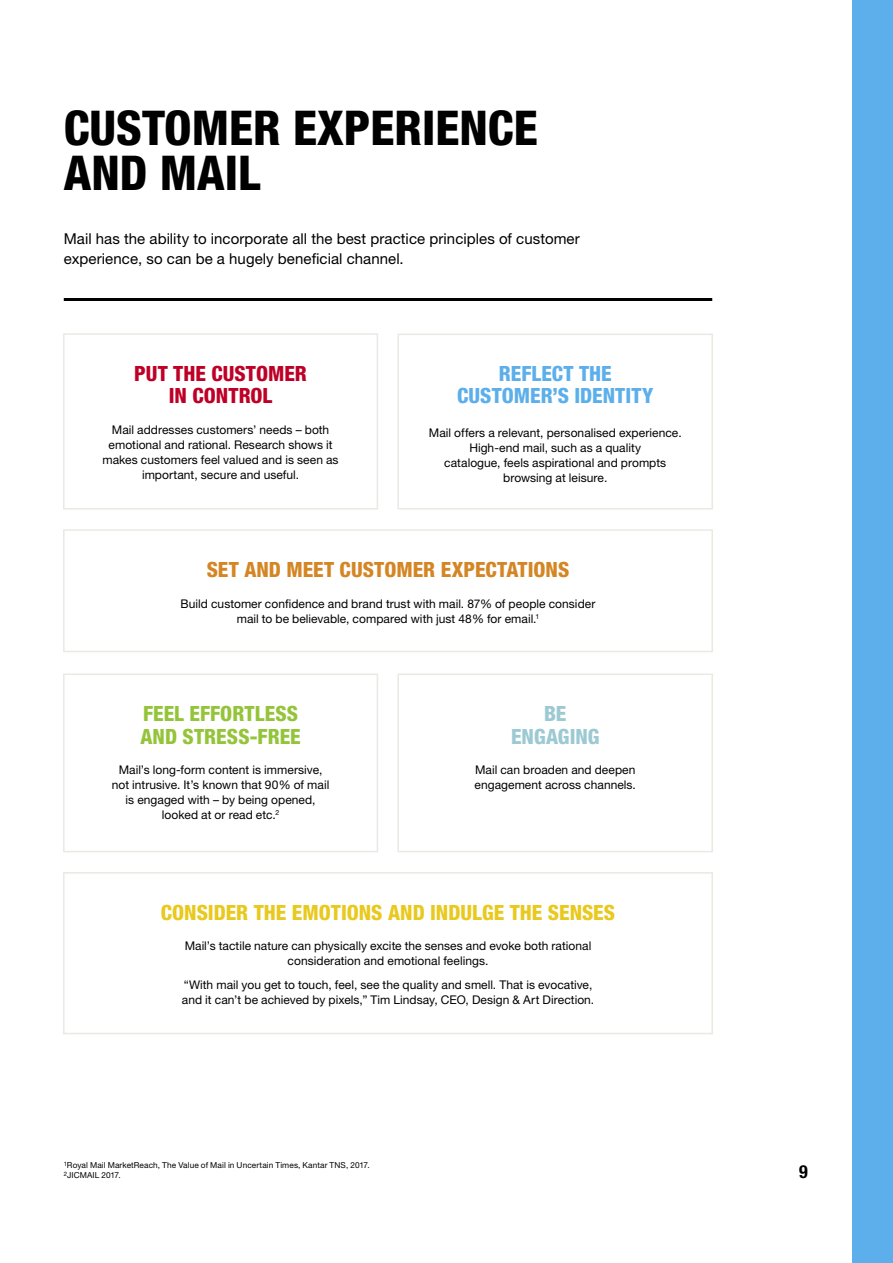
<style>
.page{position:relative;width:893px;height:1263px;background:#fff}
.page>*{position:absolute;margin:0;border:0;box-sizing:border-box;transform-origin:0 0}
.t1{font:800 condensed 48px/45px "Helvetica Neue";color:#000}
.t2{font:800 condensed 21px "Helvetica Neue";color:#e9c91e}
.t3{font:800 condensed 21px "Helvetica Neue";color:#d48625}
.t4{font:800 condensed 21px/22.5px "Helvetica Neue";color:#94c43a}
.t5{font:800 condensed 21px/22.5px "Helvetica Neue";color:#5cafea;text-align:center}
.t6{font:800 condensed 21px/22.5px "Helvetica Neue";color:#be0027;text-align:center}
.t7{font:800 condensed 21px/22.5px "Helvetica Neue";color:#9cc9d2;text-align:center}
.t8{font:700 condensed 18px "Helvetica Neue";color:#000}
.t9{font:15px/19.5px "Helvetica Neue";letter-spacing:.005em;color:#000}
.t10{font:12px/15px "Helvetica Neue";letter-spacing:.005em;color:#000;text-align:center}
.t11{font:8.25px/9.9px "Helvetica Neue";letter-spacing:.01em;color:#000}
</style>
<div class="page">
<div style="left:853px;top:0;width:40px;height:1263px;background:#5cafea"></div>
<div style="left:63px;top:333px;width:315px;height:176px;border:2px solid #eae9e3"></div>
<div style="left:63px;top:673px;width:315px;height:179px;border:2px solid #eae9e3"></div>
<div style="left:63px;top:529px;width:650px;height:123px;border:2px solid #eae9e3"></div>
<div style="left:63px;top:872px;width:650px;height:162px;border:2px solid #eae9e3"></div>
<div style="left:397px;top:334px;width:316px;height:175px;border:2px solid #eae9e3"></div>
<div style="left:397px;top:673px;width:316px;height:179px;border:2px solid #eae9e3"></div>
<hr style="left:64px;top:298px;width:648px;height:3px;background:#000">
<h1 class="t1" style="left:64px;top:105px;width:475px">CUSTOMER EXPERIENCE<br>AND MAIL</h1>
<p class="t9" style="left:64px;top:229px;width:517px">Mail has the ability to incorporate all the best practice principles of customer experience, so can be a hugely beneficial channel.</p>
<h2 class="t6" style="left:134px;top:362px;width:174px">PUT THE CUSTOMER<br>IN CONTROL</h2>
<p class="t10" style="left:103px;top:422px;width:238px">Mail addresses customers’ needs – both emotional and rational. Research shows it makes customers feel valued and is seen as important, secure and useful.</p>
<h2 class="t5" style="left:457px;top:362px;width:198px">REFLECT THE<br>CUSTOMER’S IDENTITY</h2>
<p class="t10" style="left:429px;top:425px;width:254px">Mail offers a relevant, personalised experience.<br>High-end mail, such as a quality<br>catalogue, feels aspirational and prompts browsing at leisure.</p>
<h2 class="t3" style="left:207px;top:556px;width:364px">SET AND MEET CUSTOMER EXPECTATIONS</h2>
<p class="t10" style="left:181px;top:595px;width:416px">Build customer confidence and brand trust with mail. 87% of people consider mail to be believable, compared with just 48% for email.<sup>1</sup></p>
<h2 class="t4" style="left:140px;top:702px;width:162px">FEEL EFFORTLESS<br>AND STRESS-FREE</h2>
<p class="t10" style="left:112px;top:762px;width:219px">Mail’s long-form content is immersive, not intrusive. It’s known that 90% of mail is engaged with – by being opened, looked at or read etc.<sup>2</sup></p>
<h2 class="t7" style="left:511px;top:702px;width:90px">BE<br>ENGAGING</h2>
<p class="t10" style="left:475px;top:762px;width:163px;text-align:left">Mail can broaden and deepen engagement across channels.</p>
<h2 class="t2" style="left:161px;top:899px;width:456px">CONSIDER THE EMOTIONS AND INDULGE THE SENSES</h2>
<p class="t10" style="left:185px;top:938px;width:408px">Mail’s tactile nature can physically excite the senses and evoke both rational consideration and emotional feelings.</p>
<p class="t10" style="left:182px;top:977px;width:414px;text-align:left">“With mail you get to touch, feel, see the quality and smell. That is evocative, and it can’t be achieved by pixels,” Tim Lindsay, CEO, Design &amp; Art Direction.</p>
<p class="t11" style="left:64px;top:1160px;width:307px"><sup>1</sup>Royal Mail MarketReach, The Value of Mail in Uncertain Times, Kantar TNS, 2017.<br><sup>2</sup>JICMAIL 2017.</p>
<h3 class="t8" style="left:799px;top:1160px;width:10px">9</h3>
</div>
